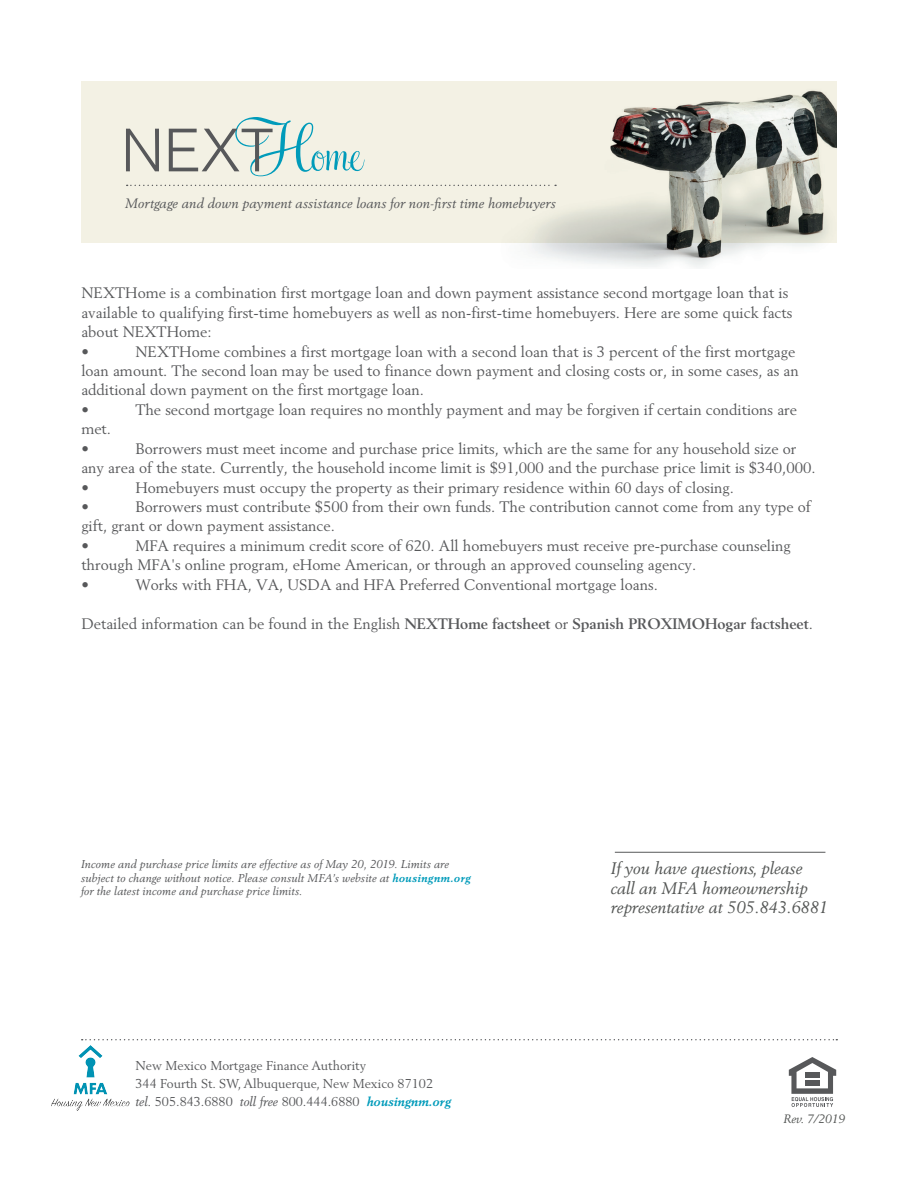
<style>
.page{position:relative;width:918px;height:1188px;background:#fff}
.page>*{position:absolute;margin:0;border:0;box-sizing:border-box;transform-origin:0 0}
.t1{font:italic 16.5px/19.8px "Berling LT Std";color:#535554}
.body_copy{font:15px/19.5px "Berling LT Std";color:#57585a}
.body_copy-2{font:700 15px "Berling LT Std";color:#57585a}
.body_copy-3{font:italic 13.5px "Berling LT Std";letter-spacing:.015em;color:#57585a}
.Headlines{font:12.75px "Berling LT Std";color:#57585a}
.Headlines-2{font:italic 12px "Berling LT Std";color:#535554}
.body_copy-4{font:italic 11.25px/13.5px "Berling LT Std";letter-spacing:.015em;color:#57585a}
.s1{font-weight:400}
.s2{font-weight:700;color:#009bba}
.s3{font-style:italic}
.s4{font-weight:700;font-style:italic;color:#009bba}
</style>
<div class="page">
<div style="left:81px;top:81px;width:756px;height:162px;background:#f3f1e4"></div>
<svg style="left:126px;top:129px;width:33px;height:42px"></svg>
<svg style="left:169px;top:117px;width:195px;height:59px"></svg>
<svg style="left:127px;top:185px;width:371px;height:1px"></svg>
<img style="left:500px;top:90px;width:337px;height:178px">
<svg style="left:82px;top:1039px;width:755px;height:1px"></svg>
<svg style="left:789px;top:1057px;width:47px;height:50px"></svg>
<div style="left:805px;top:1072px;width:15px;height:6px;background:#57585a"></div>
<div style="left:805px;top:1080px;width:15px;height:6px;background:#57585a"></div>
<hr style="left:615px;top:852px;width:210px;height:1px;background:#57585a">
<img style="left:51px;top:1045px;width:78px;height:65px">
<p class="body_copy-3" style="left:125px;top:195px;width:432px">Mortgage and down payment assistance loans for non-first time homebuyers</p>
<p class="body_copy" style="left:81px;top:283px;width:713px">NEXTHome is a combination first mortgage loan and down payment assistance second mortgage loan that is available to qualifying first-time homebuyers as well as non-first-time homebuyers. Here are some quick facts about NEXTHome:<br>•</p>
<p class="body_copy" style="left:81px;top:341px;width:719px;text-indent:54px">NEXTHome combines a first mortgage loan with a second loan that is 3 percent of the first mortgage loan amount. The second loan may be used to finance down payment and closing costs or, in some cases, as an additional down payment on the first mortgage loan.<br>•</p>
<p class="body_copy" style="left:135px;top:400px;width:663px">The second mortgage loan requires no monthly payment and may be forgiven if certain conditions are</p>
<p class="body_copy" style="left:81px;top:419px;width:31px">met. •</p>
<p class="body_copy" style="left:81px;top:438px;width:736px;text-indent:54px">Borrowers must meet income and purchase price limits, which are the same for any household size or any area of the state. Currently, the household income limit is $91,000 and the purchase price limit is $340,000. •</p>
<p class="body_copy" style="left:135px;top:477px;width:600px">Homebuyers must occupy the property as their primary residence within 60 days of closing.</p>
<p class="body_copy" style="left:81px;top:497px;width:731px;text-indent:54px">Borrowers must contribute $500 from their own funds. The contribution cannot come from any type of gift, grant or down payment assistance.<br>•</p>
<p class="body_copy" style="left:81px;top:497px;width:9px">•</p>
<p class="body_copy" style="left:81px;top:536px;width:711px;text-indent:54px">MFA requires a minimum credit score of 620. All homebuyers must receive pre-purchase counseling through MFA's online program, eHome American, or through an approved counseling agency.<br>•</p>
<p class="body_copy" style="left:135px;top:574px;width:524px">Works with FHA, VA, USDA and HFA Preferred Conventional mortgage loans.</p>
<p class="body_copy-2" style="left:81px;top:615px;width:733px"><span class="s1">Detailed information can be found in the English</span> NEXTHome factsheet <span class="s1">or</span> Spanish PROXIMOHogar factsheet<span class="s1">.</span></p>
<p class="body_copy-4" style="left:81px;top:858px;width:391px">Income and purchase price limits are effective as of May 20, 2019. Limits are subject to change without notice. Please consult MFA’s website at <span class="s2">housingnm.org </span>for the latest income and purchase price limits.</p>
<p class="Headlines" style="left:136px;top:1058px;width:232px">New Mexico Mortgage Finance Authority</p>
<p class="Headlines" style="left:136px;top:1076px;width:299px">344 Fourth St. SW, Albuquerque, New Mexico 87102</p>
<p class="Headlines" style="left:136px;top:1094px;width:317px"><span class="s3">tel.</span> 505.843.6880 <span class="s3">toll free</span> 800.444.6880 <span class="s4">housingnm.org</span></p>
<p class="t1" style="left:611px;top:858px;width:219px">If you have questions, please call an MFA homeownership representative at 505.843.6881</p>
<p class="Headlines-2" style="left:783px;top:1112px;width:63px">Rev. 7/2019</p>
</div>
